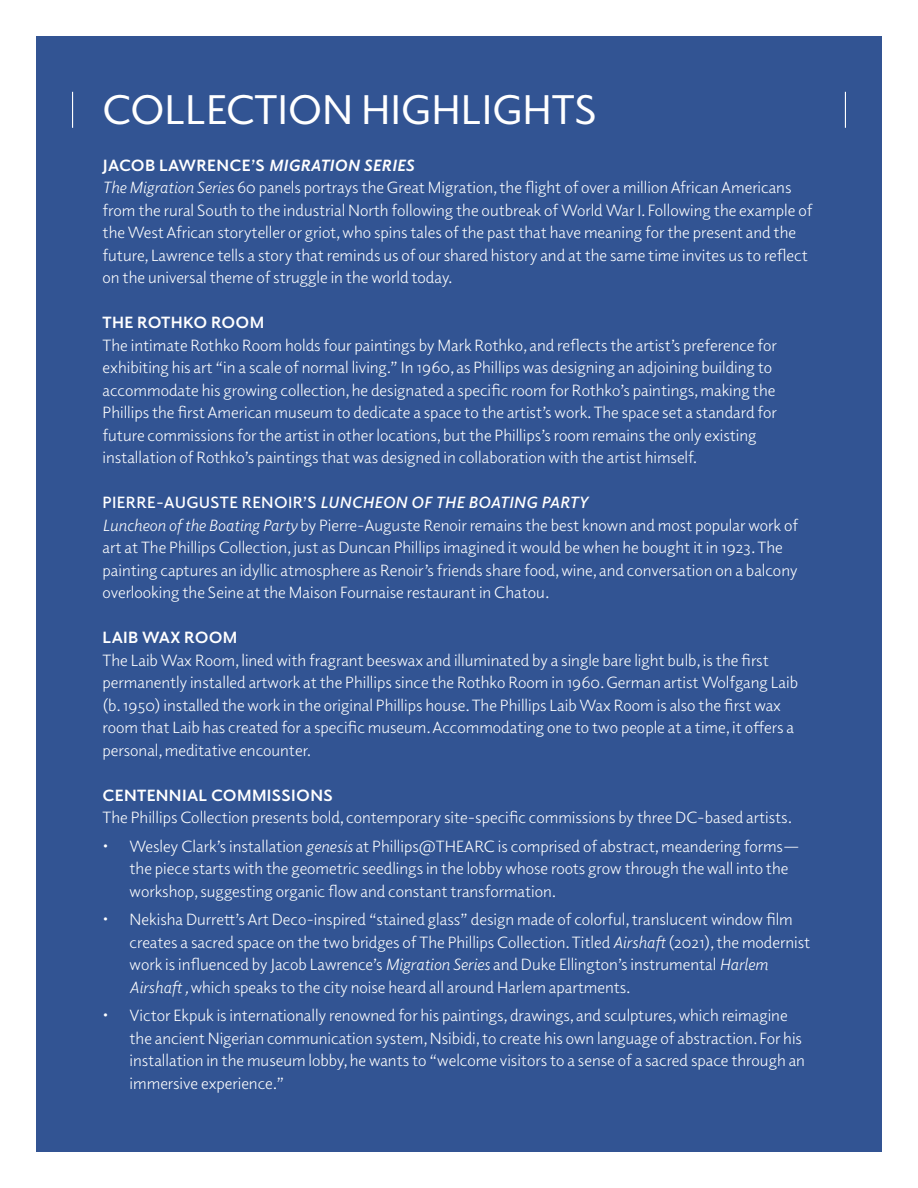
<style>
.page{position:relative;width:918px;height:1188px;background:#fff}
.page>*{position:absolute;margin:0;border:0;box-sizing:border-box;transform-origin:0 0}
.t1{font:42px "Elido";color:#fff}
.t2{font:16.5px/22.5px "Elido";color:#fff}
.t3{font:700 16.5px "Elido";letter-spacing:.02em;color:#fff}
.s1{font-weight:700}
.s2{font-weight:700;font-style:italic}
.s3{font-style:italic}
.s4{font-weight:600}
.s5{font-weight:600;font-style:italic}
</style>
<div class="page">
<div style="left:36px;top:36px;width:846px;height:1116px;background:#325493"></div>
<hr style="left:72px;top:92px;width:1px;height:36px;background:#fff">
<hr style="left:845px;top:92px;width:1px;height:36px;background:#fff">
<h1 class="t1" style="left:103px;top:82px;width:496px">COLLECTION HIGHLIGHTS</h1>
<p class="t2" style="left:103px;top:154px;width:711px"><span class="s1">JACOB LAWRENCE’S</span> <span class="s2">MIGRATION SERIES<br></span><span class="s3">The Migration Series</span> 60 panels portrays the Great Migration, the flight of over a million African Americans from the rural South to the industrial North following the outbreak of World War I. Following the example of the West African storyteller or griot, who spins tales of the past that have meaning for the present and the future, Lawrence tells a story that reminds us of our shared history and at the same time invites us to reflect on the universal theme of struggle in the world today.</p>
<p class="t3" style="left:103px;top:312px;width:163px">THE ROTHKO ROOM</p>
<p class="t2" style="left:103px;top:334px;width:676px">The intimate Rothko Room holds four paintings by Mark Rothko, and reflects the artist’s preference for exhibiting his art “in a scale of normal living.” In 1960, as Phillips was designing an adjoining building to accommodate his growing collection, he designated a specific room for Rothko’s paintings, making the Phillips the first American museum to dedicate a space to the artist’s work. The space set a standard for future commissions for the artist in other locations, but the Phillips’s room remains the only existing installation of Rothko’s paintings that was designed in collaboration with the artist himself.</p>
<p class="t2" style="left:103px;top:491px;width:697px"><span class="s4">PIERRE-AUGUSTE RENOIR’S</span> <span class="s5">LUNCHEON OF THE BOATING PARTY<br></span><span class="s3">Luncheon of the Boating Party</span> by Pierre-Auguste Renoir remains the best known and most popular work of art at The Phillips Collection, just as Duncan Phillips imagined it would be when he bought it in 1923. The painting captures an idyllic atmosphere as Renoir’s friends share food, wine, and conversation on a balcony overlooking the Seine at the Maison Fournaise restaurant in Chatou.</p>
<p class="t3" style="left:103px;top:627px;width:136px">LAIB WAX ROOM</p>
<p class="t2" style="left:103px;top:649px;width:697px">The Laib Wax Room, lined with fragrant beeswax and illuminated by a single bare light bulb, is the first permanently installed artwork at the Phillips since the Rothko Room in 1960. German artist Wolfgang Laib (b. 1950) installed the work in the original Phillips house. The Phillips Laib Wax Room is also the first wax room that Laib has created for a specific museum. Accommodating one to two people at a time, it offers a personal, meditative encounter.</p>
<p class="t3" style="left:103px;top:784px;width:232px">CENTENNIAL COMMISSIONS</p>
<p class="t2" style="left:103px;top:806px;width:691px">The Phillips Collection presents bold, contemporary site-specific commissions by three DC-based artists.</p>
<p class="t2" style="left:130px;top:835px;width:671px;text-indent:-27px">• Wesley Clark’s installation <span class="s3">genesis</span> at Phillips@THEARC is comprised of abstract, meandering forms— the piece starts with the geometric seedlings in the lobby whose roots grow through the wall into the workshop, suggesting organic flow and constant transformation.</p>
<p class="t2" style="left:130px;top:908px;width:682px;text-indent:-27px">• Nekisha Durrett’s Art Deco-inspired “stained glass” design made of colorful, translucent window film creates a sacred space on the two bridges of The Phillips Collection. Titled <span class="s3">Airshaft</span> (2021), the modernist work is influenced by Jacob Lawrence’s <span class="s3">Migration Series</span> and Duke Ellington’s instrumental <span class="s3">Harlem Airshaft ,</span> which speaks to the city noise heard all around Harlem apartments.</p>
<p class="t2" style="left:130px;top:1004px;width:677px;text-indent:-27px">• Victor Ekpuk is internationally renowned for his paintings, drawings, and sculptures, which reimagine the ancient Nigerian communication system, Nsibidi, to create his own language of abstraction. For his installation in the museum lobby, he wants to “welcome visitors to a sense of a sacred space through an immersive experience.”</p>
</div>
